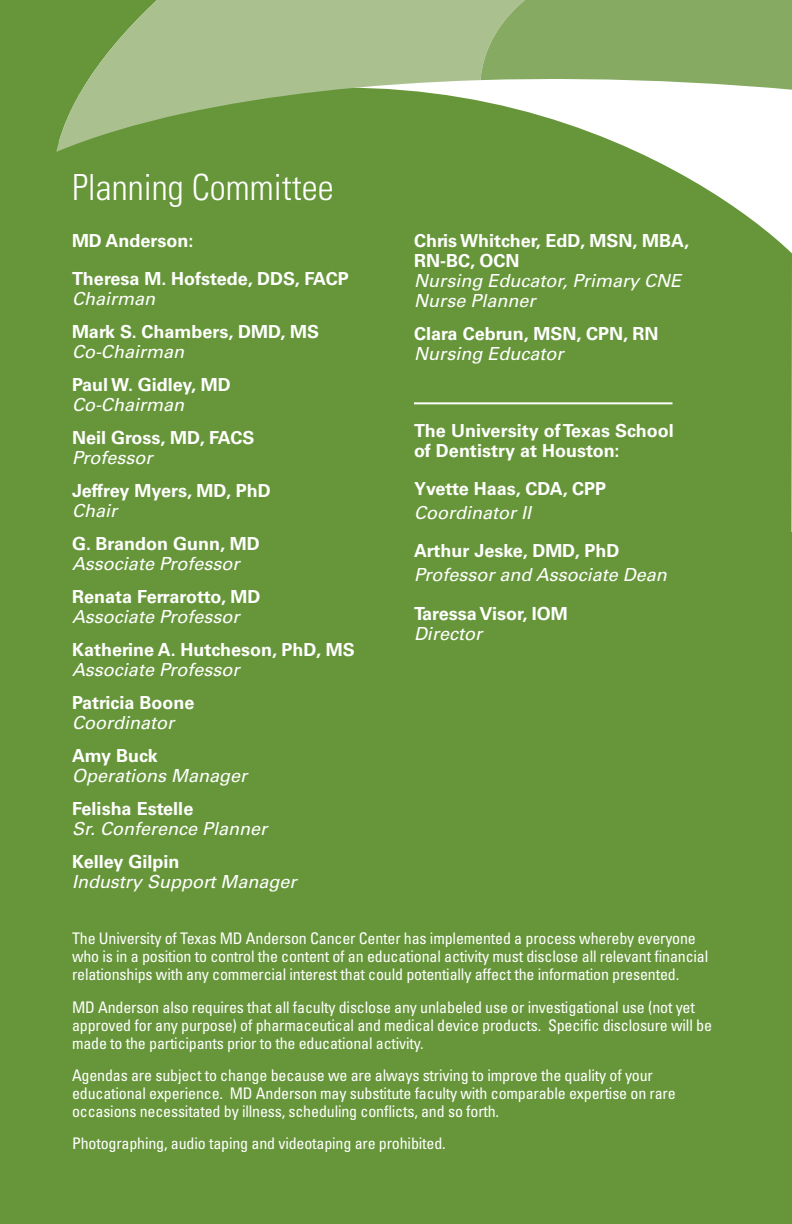
<style>
.page{position:relative;width:792px;height:1224px;background:#fff}
.page>*{position:absolute;margin:0;border:0;box-sizing:border-box;transform-origin:0 0}
.t1{font:300 condensed 36px "Univers";color:#fff}
.t2{font:700 18px/20px "Univers";color:#fff}
.t3{font:italic 18px/20px "Univers";color:#fff}
.t4{font:condensed 16px/18px "Univers";letter-spacing:-.01em;color:#fff}
</style>
<div class="page">
<div style="left:0;top:588px;width:792px;height:636px;background:#67963a"></div>
<div style="left:0;top:118px;width:792px;height:470px;background:#67963a"></div>
<div style="left:0;top:0;width:177px;height:194px;background:#67963a"></div>
<svg style="left:56px;top:0;width:495px;height:152px;background:#8faf6d"></svg>
<svg style="left:480px;top:0;width:312px;height:118px"></svg>
<hr style="left:414px;top:402px;width:258px;height:2px;background:#fff">
<h1 class="t1" style="left:72px;top:165px;width:263px">Planning Committee</h1>
<p class="t2" style="left:72px;top:222px;width:278px;line-height:38.4px">MD Anderson:<br>Theresa M. Hofstede, DDS, FACP</p>
<p class="t3" style="left:72px;top:289px;width:85px">Chairman</p>
<p class="t2" style="left:72px;top:322px;width:249px">Mark S. Chambers, DMD, MS</p>
<p class="t3" style="left:72px;top:342px;width:114px">Co-Chairman</p>
<p class="t2" style="left:72px;top:375px;width:160px">Paul W. Gidley, MD</p>
<p class="t3" style="left:72px;top:395px;width:114px">Co-Chairman</p>
<p class="t2" style="left:72px;top:428px;width:184px">Neil Gross, MD, FACS</p>
<p class="t3" style="left:72px;top:448px;width:82px">Professor</p>
<p class="t2" style="left:72px;top:481px;width:200px">Jeffrey Myers, MD, PhD</p>
<p class="t3" style="left:72px;top:501px;width:47px">Chair</p>
<p class="t2" style="left:72px;top:534px;width:189px">G. Brandon Gunn, MD</p>
<p class="t3" style="left:72px;top:554px;width:169px">Associate Professor</p>
<p class="t2" style="left:72px;top:587px;width:190px">Renata Ferrarotto, MD</p>
<p class="t3" style="left:72px;top:607px;width:169px">Associate Professor</p>
<p class="t2" style="left:72px;top:640px;width:284px">Katherine A. Hutcheson, PhD, MS</p>
<p class="t3" style="left:72px;top:660px;width:169px">Associate Professor</p>
<p class="t2" style="left:72px;top:693px;width:124px">Patricia Boone</p>
<p class="t3" style="left:72px;top:713px;width:104px">Coordinator</p>
<p class="t2" style="left:72px;top:746px;width:87px">Amy Buck</p>
<p class="t3" style="left:72px;top:766px;width:177px">Operations Manager</p>
<p class="t2" style="left:72px;top:799px;width:123px">Felisha Estelle</p>
<p class="t3" style="left:72px;top:819px;width:197px">Sr. Conference Planner</p>
<p class="t2" style="left:72px;top:852px;width:109px">Kelley Gilpin</p>
<p class="t3" style="left:72px;top:872px;width:226px">Industry Support Manager</p>
<p class="t2" style="left:414px;top:231px;width:277px">Chris Whitcher, EdD, MSN, MBA,<br>RN-BC, OCN</p>
<p class="t3" style="left:414px;top:271px;width:269px">Nursing Educator, Primary CNE<br>Nurse Planner</p>
<p class="t2" style="left:414px;top:324px;width:246px">Clara Cebrun, MSN, CPN, RN</p>
<p class="t3" style="left:414px;top:344px;width:151px">Nursing Educator</p>
<p class="t2" style="left:414px;top:420px;width:261px">The University of Texas School of Dentistry at Houston:</p>
<p class="t2" style="left:414px;top:479px;width:194px">Yvette Haas, CDA, CPP</p>
<p class="t3" style="left:414px;top:503px;width:119px">Coordinator II</p>
<p class="t2" style="left:414px;top:541px;width:207px">Arthur Jeske, DMD, PhD</p>
<p class="t3" style="left:414px;top:565px;width:254px">Professor and Associate Dean</p>
<p class="t2" style="left:414px;top:604px;width:155px">Taressa Visor, IOM</p>
<p class="t3" style="left:414px;top:624px;width:70px">Director</p>
<p class="t4" style="left:72px;top:929px;width:638px">The University of Texas MD Anderson Cancer Center has implemented a process whereby everyone who is in a position to control the content of an educational activity must disclose all relevant financial relationships with any commercial interest that could potentially affect the information presented.</p>
<p class="t4" style="left:72px;top:998px;width:642px">MD Anderson also requires that all faculty disclose any unlabeled use or investigational use (not yet approved for any purpose) of pharmaceutical and medical device products. Specific disclosure will be made to the participants prior to the educational activity.</p>
<p class="t4" style="left:72px;top:1066px;width:605px">Agendas are subject to change because we are always striving to improve the quality of your educational experience. MD Anderson may substitute faculty with comparable expertise on rare occasions necessitated by illness, scheduling conflicts, and so forth.</p>
<p class="t4" style="left:72px;top:1135px;width:375px">Photographing, audio taping and videotaping are prohibited.</p>
</div>
